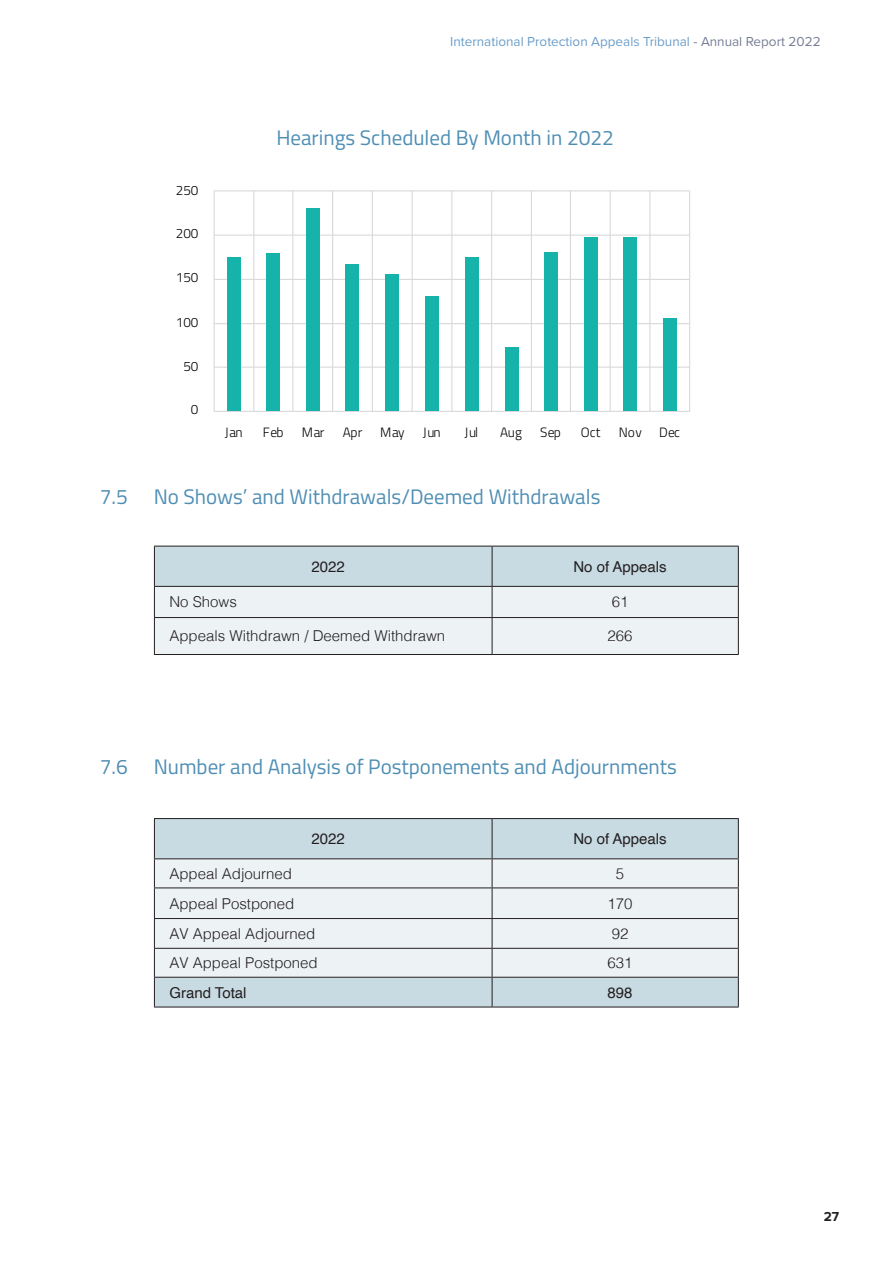
<style>
.page{position:relative;width:893px;height:1263px;background:#fff}
.page>*{position:absolute;margin:0;border:0;box-sizing:border-box;transform-origin:0 0}
.Headline_2__Left_Ali{font:21px "Titillium Web";color:#4f8eb4}
.t1{font:300 15px "Helvetica";color:#231f20}
.t2{font:15px "Helvetica";color:#231f20}
.t3{font:13.5px "Proxima Nova";color:#6b9ec9}
.t4{font:300 13.5px "Titillium Web";letter-spacing:-.005em;color:#000}
.t5{font:700 13.5px "Proxima Nova";color:#231f20}
.s1{color:#777e95}
</style>
<div class="page">
<svg style="left:155px;top:547px;width:583px;height:107px"></svg>
<hr style="left:154px;top:587px;width:1px;height:30px;background:#231f20">
<hr style="left:492px;top:587px;width:1px;height:30px;background:#231f20">
<hr style="left:738px;top:587px;width:1px;height:30px;background:#231f20">
<hr style="left:154px;top:617px;width:338px;height:1px;background:#231f20">
<hr style="left:154px;top:618px;width:1px;height:36px;background:#231f20">
<hr style="left:492px;top:617px;width:247px;height:1px;background:#231f20">
<hr style="left:492px;top:618px;width:1px;height:36px;background:#231f20">
<hr style="left:738px;top:618px;width:1px;height:36px;background:#231f20">
<hr style="left:154px;top:654px;width:338px;height:1px;background:#231f20">
<hr style="left:492px;top:654px;width:247px;height:1px;background:#231f20">
<hr style="left:154px;top:546px;width:1px;height:40px;background:#231f20">
<hr style="left:154px;top:546px;width:338px;height:1px;background:#231f20">
<hr style="left:492px;top:546px;width:247px;height:1px;background:#231f20">
<hr style="left:492px;top:546px;width:1px;height:40px;background:#231f20">
<hr style="left:738px;top:546px;width:1px;height:40px;background:#231f20">
<hr style="left:154px;top:586px;width:338px;height:1px;background:#231f20">
<hr style="left:492px;top:586px;width:247px;height:1px;background:#231f20">
<div style="left:155px;top:819px;width:583px;height:188px;background:#c8dae2"></div>
<div style="left:155px;top:859px;width:583px;height:118px;background:#edf2f5"></div>
<svg style="left:154px;top:859px;width:1px;height:28px"></svg>
<svg style="left:492px;top:859px;width:1px;height:28px"></svg>
<svg style="left:738px;top:859px;width:1px;height:28px"></svg>
<hr style="left:154px;top:887px;width:338px;height:1px;background:#231f20">
<hr style="left:154px;top:888px;width:1px;height:30px;background:#231f20">
<hr style="left:492px;top:887px;width:247px;height:1px;background:#231f20">
<hr style="left:492px;top:888px;width:1px;height:30px;background:#231f20">
<hr style="left:738px;top:888px;width:1px;height:30px;background:#231f20">
<hr style="left:154px;top:918px;width:338px;height:1px;background:#231f20">
<hr style="left:492px;top:918px;width:247px;height:1px;background:#231f20">
<hr style="left:154px;top:948px;width:338px;height:1px;background:#231f20">
<svg style="left:154px;top:919px;width:1px;height:58px"></svg>
<hr style="left:492px;top:948px;width:247px;height:1px;background:#231f20">
<svg style="left:492px;top:919px;width:1px;height:58px"></svg>
<svg style="left:738px;top:919px;width:1px;height:58px"></svg>
<hr style="left:154px;top:819px;width:1px;height:39px;background:#231f20">
<hr style="left:154px;top:818px;width:338px;height:1px;background:#231f20">
<hr style="left:492px;top:818px;width:247px;height:1px;background:#231f20">
<hr style="left:492px;top:819px;width:1px;height:39px;background:#231f20">
<hr style="left:738px;top:819px;width:1px;height:39px;background:#231f20">
<hr style="left:154px;top:858px;width:338px;height:1px;background:#231f20">
<hr style="left:492px;top:858px;width:247px;height:1px;background:#231f20">
<hr style="left:154px;top:977px;width:1px;height:30px;background:#231f20">
<hr style="left:154px;top:977px;width:338px;height:1px;background:#231f20">
<hr style="left:492px;top:977px;width:247px;height:1px;background:#231f20">
<hr style="left:492px;top:977px;width:1px;height:30px;background:#231f20">
<hr style="left:738px;top:977px;width:1px;height:30px;background:#231f20">
<hr style="left:154px;top:1007px;width:338px;height:1px;background:#231f20">
<hr style="left:492px;top:1007px;width:247px;height:1px;background:#231f20">
<svg style="left:213px;top:190px;width:477px;height:222px"></svg>
<div style="left:227px;top:257px;width:13px;height:154px;background:#16b3ab"></div>
<div style="left:267px;top:253px;width:13px;height:158px;background:#16b3ab"></div>
<div style="left:306px;top:208px;width:13px;height:203px;background:#16b3ab"></div>
<div style="left:346px;top:264px;width:13px;height:147px;background:#16b3ab"></div>
<div style="left:385px;top:274px;width:14px;height:137px;background:#16b3ab"></div>
<div style="left:425px;top:296px;width:14px;height:115px;background:#16b3ab"></div>
<div style="left:465px;top:257px;width:13px;height:154px;background:#16b3ab"></div>
<div style="left:505px;top:347px;width:13px;height:64px;background:#16b3ab"></div>
<div style="left:545px;top:252px;width:13px;height:159px;background:#16b3ab"></div>
<div style="left:585px;top:238px;width:13px;height:173px;background:#16b3ab"></div>
<div style="left:623px;top:238px;width:14px;height:173px;background:#16b3ab"></div>
<div style="left:663px;top:318px;width:13px;height:93px;background:#16b3ab"></div>
<p class="t3" style="left:450px;top:31px;width:372px">International Protection Appeals Tribunal <span class="s1">- Annual Report 2022</span></p>
<p class="t4" style="left:176px;top:180px;width:24px">250</p>
<p class="t4" style="left:176px;top:224px;width:24px">200</p>
<p class="t4" style="left:176px;top:268px;width:24px">150</p>
<p class="t4" style="left:176px;top:312px;width:24px">100</p>
<p class="t4" style="left:183px;top:356px;width:17px">50</p>
<p class="t4" style="left:191px;top:400px;width:9px">0</p>
<h2 class="Headline_2__Left_Ali" style="left:276px;top:122px;width:339px">Hearings Scheduled By Month in 2022</h2>
<p class="t4" style="left:225px;top:422px;width:19px">Jan</p>
<p class="t4" style="left:263px;top:422px;width:22px">Feb</p>
<p class="t4" style="left:302px;top:422px;width:24px">Mar</p>
<p class="t4" style="left:343px;top:422px;width:21px">Apr</p>
<p class="t4" style="left:380px;top:422px;width:26px">May</p>
<p class="t4" style="left:423px;top:422px;width:19px">Jun</p>
<p class="t4" style="left:465px;top:422px;width:15px">Jul</p>
<p class="t4" style="left:500px;top:422px;width:23px">Aug</p>
<p class="t4" style="left:540px;top:422px;width:22px">Sep</p>
<p class="t4" style="left:581px;top:422px;width:21px">Oct</p>
<p class="t4" style="left:619px;top:422px;width:24px">Nov</p>
<p class="t4" style="left:659px;top:422px;width:22px">Dec</p>
<p class="Headline_2__Left_Ali" style="left:100px;top:481px;width:502px">7.5 No Shows’ and Withdrawals/Deemed Withdrawals</p>
<p class="t2" style="left:311px;top:555px;width:35px">2022</p>
<p class="t2" style="left:573px;top:555px;width:95px">No of Appeals</p>
<p class="t1" style="left:169px;top:589px;width:69px">No Shows</p>
<p class="t1" style="left:612px;top:589px;width:18px">61</p>
<p class="t1" style="left:169px;top:623px;width:277px">Appeals Withdrawn / Deemed Withdrawn</p>
<p class="t1" style="left:608px;top:623px;width:27px">266</p>
<p class="Headline_2__Left_Ali" style="left:100px;top:751px;width:579px">7.6 Number and Analysis of Postponements and Adjournments</p>
<p class="t2" style="left:311px;top:827px;width:35px">2022</p>
<p class="t2" style="left:573px;top:827px;width:95px">No of Appeals</p>
<p class="t1" style="left:169px;top:861px;width:124px">Appeal Adjourned</p>
<p class="t1" style="left:616px;top:861px;width:10px">5</p>
<p class="t1" style="left:169px;top:890px;width:127px">Appeal Postponed</p>
<p class="t1" style="left:608px;top:890px;width:27px">170</p>
<p class="t1" style="left:169px;top:921px;width:147px">AV Appeal Adjourned</p>
<p class="t1" style="left:612px;top:921px;width:18px">92</p>
<p class="t1" style="left:169px;top:950px;width:150px">AV Appeal Postponed</p>
<p class="t1" style="left:608px;top:950px;width:27px">631</p>
<p class="t2" style="left:169px;top:981px;width:79px">Grand Total</p>
<p class="t2" style="left:607px;top:981px;width:27px">898</p>
<p class="t5" style="left:824px;top:1206px;width:17px">27</p>
</div>
